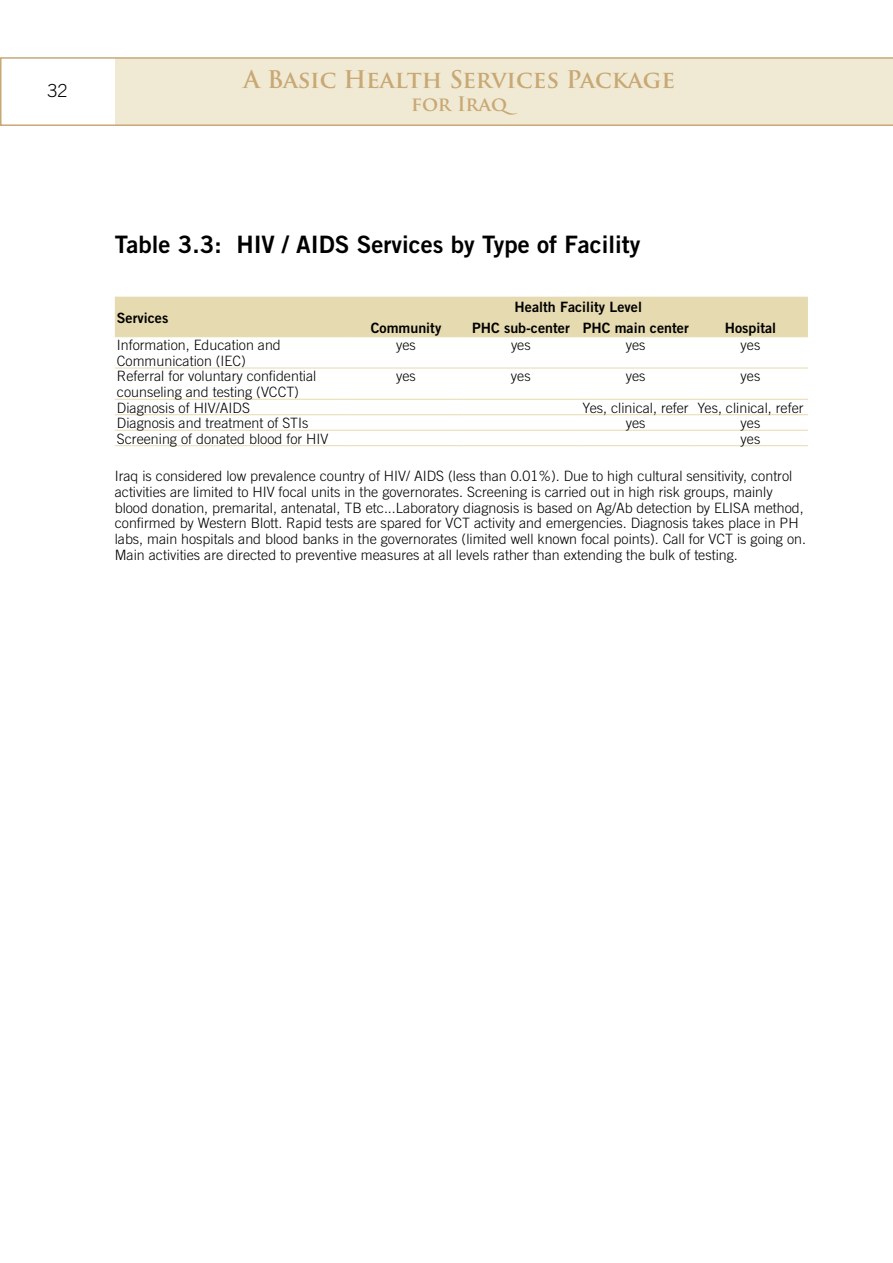
<style>
.page{position:relative;width:893px;height:1263px;background:#fff}
.page>*{position:absolute;margin:0;border:0;box-sizing:border-box;transform-origin:0 0}
.t1{font:24px "Trade Gothic Bold Two";color:#000}
.t2{font:700 23.7px "Trajan Pro";letter-spacing:-.01em;color:#c8a874}
.t3{font:700 19.5px "Trajan Pro";color:#c8a874}
.t4{font:300 18px "Trade Gothic";color:#000}
.t5{font:300 14.25px/15.8px "Trade Gothic";color:#000}
.t6{font:14.25px "Trade Gothic Bold Two";color:#000}
</style>
<div class="page">
<svg style="left:0;top:57px;width:893px;height:69px;background:#f0e9d4"></svg>
<div style="left:115px;top:297px;width:693px;height:39px;background:#e5dab0"></div>
<hr style="left:115px;top:336px;width:234px;height:1px;background:#e5dab0">
<hr style="left:349px;top:336px;width:114px;height:1px;background:#e5dab0">
<hr style="left:463px;top:336px;width:115px;height:1px;background:#e5dab0">
<hr style="left:578px;top:336px;width:115px;height:1px;background:#e5dab0">
<hr style="left:693px;top:336px;width:115px;height:1px;background:#e5dab0">
<hr style="left:115px;top:368px;width:234px;height:1px;background:#e5dab0">
<hr style="left:349px;top:368px;width:114px;height:1px;background:#e5dab0">
<hr style="left:463px;top:368px;width:115px;height:1px;background:#e5dab0">
<hr style="left:578px;top:368px;width:115px;height:1px;background:#e5dab0">
<hr style="left:693px;top:368px;width:115px;height:1px;background:#e5dab0">
<hr style="left:115px;top:399px;width:234px;height:1px;background:#e5dab0">
<hr style="left:349px;top:399px;width:114px;height:1px;background:#e5dab0">
<hr style="left:463px;top:399px;width:115px;height:1px;background:#e5dab0">
<hr style="left:578px;top:399px;width:115px;height:1px;background:#e5dab0">
<hr style="left:693px;top:399px;width:115px;height:1px;background:#e5dab0">
<hr style="left:115px;top:414px;width:234px;height:1px;background:#e5dab0">
<hr style="left:349px;top:414px;width:114px;height:1px;background:#e5dab0">
<hr style="left:463px;top:414px;width:115px;height:1px;background:#e5dab0">
<hr style="left:578px;top:414px;width:115px;height:1px;background:#e5dab0">
<hr style="left:693px;top:414px;width:115px;height:1px;background:#e5dab0">
<hr style="left:115px;top:430px;width:234px;height:1px;background:#e5dab0">
<hr style="left:349px;top:430px;width:114px;height:1px;background:#e5dab0">
<hr style="left:463px;top:430px;width:115px;height:1px;background:#e5dab0">
<hr style="left:578px;top:430px;width:115px;height:1px;background:#e5dab0">
<hr style="left:693px;top:430px;width:115px;height:1px;background:#e5dab0">
<hr style="left:115px;top:445px;width:234px;height:1px;background:#e5dab0">
<hr style="left:349px;top:445px;width:114px;height:1px;background:#e5dab0">
<hr style="left:463px;top:445px;width:115px;height:1px;background:#e5dab0">
<hr style="left:578px;top:445px;width:115px;height:1px;background:#e5dab0">
<hr style="left:693px;top:445px;width:115px;height:1px;background:#e5dab0">
<p class="t4" style="left:47px;top:80px;width:22px">32</p>
<h2 class="t2" style="left:243px;top:65px;width:433px">A Basic Health Services Package</h2>
<h3 class="t3" style="left:411px;top:92px;width:108px">for Iraq</h3>
<h1 class="t1" style="left:115px;top:230px;width:527px">Table 3.3: HIV / AIDS Services by Type of Facility</h1>
<p class="t6" style="left:117px;top:309px;width:53px">Services</p>
<p class="t6" style="left:515px;top:299px;width:129px">Health Facility Level</p>
<p class="t6" style="left:371px;top:319px;width:72px">Community</p>
<p class="t6" style="left:472px;top:319px;width:218px">PHC sub-center PHC main center</p>
<p class="t6" style="left:725px;top:319px;width:53px">Hospital</p>
<p class="t5" style="left:117px;top:337px;width:165px">Information, Education and<br>Communication (IEC)</p>
<p class="t5" style="left:396px;top:337px;width:21px">yes</p>
<p class="t5" style="left:511px;top:337px;width:21px">yes</p>
<p class="t5" style="left:626px;top:337px;width:21px">yes</p>
<p class="t5" style="left:741px;top:337px;width:21px">yes</p>
<p class="t5" style="left:117px;top:368px;width:201px">Referral for voluntary confidential counseling and testing (VCCT)</p>
<p class="t5" style="left:396px;top:368px;width:21px">yes</p>
<p class="t5" style="left:511px;top:368px;width:21px">yes</p>
<p class="t5" style="left:626px;top:368px;width:21px">yes</p>
<p class="t5" style="left:741px;top:368px;width:21px">yes</p>
<p class="t5" style="left:117px;top:399px;width:135px">Diagnosis of HIV/AIDS</p>
<p class="t5" style="left:583px;top:399px;width:222px">Yes, clinical, refer Yes, clinical, refer</p>
<p class="t5" style="left:117px;top:415px;width:193px">Diagnosis and treatment of STIs</p>
<p class="t5" style="left:626px;top:415px;width:21px">yes</p>
<p class="t5" style="left:741px;top:415px;width:21px">yes</p>
<p class="t5" style="left:117px;top:430px;width:213px">Screening of donated blood for HIV</p>
<p class="t5" style="left:741px;top:430px;width:21px">yes</p>
<p class="t5" style="left:115px;top:468px;width:693px">Iraq is considered low prevalence country of HIV/ AIDS (less than 0.01%). Due to high cultural sensitivity, control activities are limited to HIV focal units in the governorates. Screening is carried out in high risk groups, mainly blood donation, premarital, antenatal, TB etc...Laboratory diagnosis is based on Ag/Ab detection by ELISA method, confirmed by Western Blott. Rapid tests are spared for VCT activity and emergencies. Diagnosis takes place in PH labs, main hospitals and blood banks in the governorates (limited well known focal points). Call for VCT is going on.<br>Main activities are directed to preventive measures at all levels rather than extending the bulk of testing.</p>
</div>
